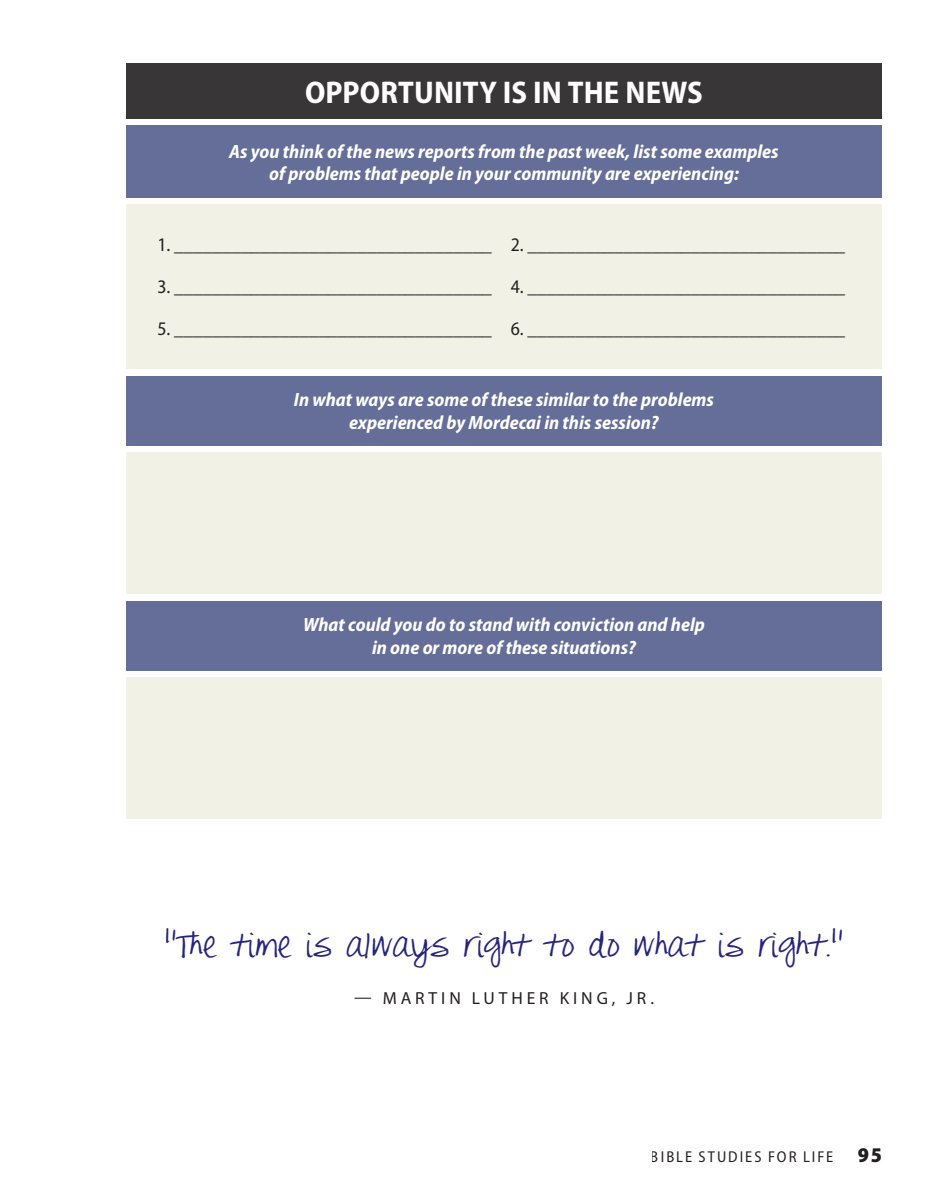
<style>
.page{position:relative;width:945px;height:1197px;background:#fff}
.page>*{position:absolute;margin:0;border:0;box-sizing:border-box;transform-origin:0 0}
.t1{font:700 semi-condensed 31.5px "Myriad Pro";letter-spacing:.005em;color:#fff}
.t2{font:24.5px "Pea Alesa";letter-spacing:.025em;color:#26247b}
.t3{font:italic 700 semi-condensed 19.25px/22.8px "Myriad Pro";color:#fff;text-align:center}
.t4{font:semi-condensed 19.25px "Myriad Pro";color:#231f20}
.t5{font:17.5px "Myriad Pro";letter-spacing:.225em;color:#231f20}
.t6{font:semi-condensed 15.75px "Myriad Pro";letter-spacing:.125em;color:#231f20}
.s1{font-weight:900;font-size:21px}
</style>
<div class="page">
<div style="left:126px;top:205px;width:756px;height:164px;background:#f2f1e6"></div>
<div style="left:126px;top:63px;width:756px;height:56px;background:#383637"></div>
<div style="left:126px;top:126px;width:756px;height:72px;background:#646e98"></div>
<div style="left:126px;top:376px;width:756px;height:69px;background:#646e98"></div>
<div style="left:126px;top:601px;width:756px;height:70px;background:#646e98"></div>
<div style="left:126px;top:452px;width:756px;height:142px;background:#f2f1e6"></div>
<div style="left:126px;top:678px;width:756px;height:141px;background:#f2f1e6"></div>
<h1 class="t1" style="left:305px;top:74px;width:399px">OPPORTUNITY IS IN THE NEWS</h1>
<p class="t3" style="left:229px;top:140px;width:551px">As you think of the news reports from the past week, list some examples of problems that people in your community are experiencing:</p>
<p class="t4" style="left:158px;top:234px;width:689px">1. _________________________________ 2. _________________________________</p>
<p class="t4" style="left:158px;top:276px;width:689px">3. _________________________________ 4. _________________________________</p>
<p class="t4" style="left:158px;top:318px;width:689px">5. _________________________________ 6. _________________________________</p>
<p class="t3" style="left:294px;top:389px;width:422px">In what ways are some of these similar to the problems experienced by Mordecai in this session?</p>
<p class="t3" style="left:303px;top:614px;width:403px">What could you do to stand with conviction and help in one or more of these situations?</p>
<p class="t2" style="left:166px;top:941px;width:677px">"The time is always right to do what is right."</p>
<p class="t5" style="left:354px;top:989px;width:301px">— MARTIN LUTHER KING, JR.</p>
<p class="t6" style="left:651px;top:1149px;width:233px">BIBLE STUDIES FOR LIFE <span class="s1">95</span></p>
</div>
